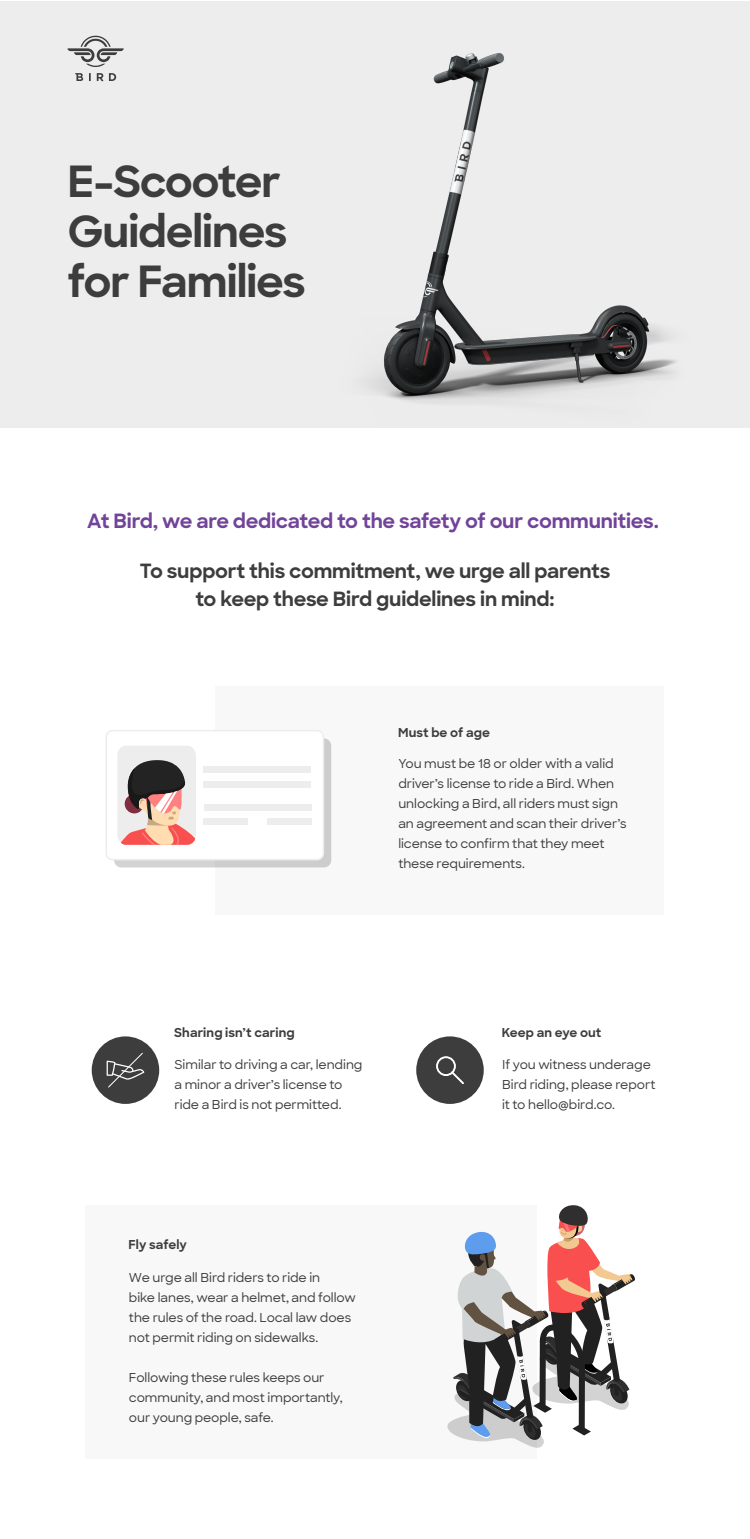
<style>
.page{position:relative;width:750px;height:1539px;background:#fff}
.page>*{position:absolute;margin:0;border:0;box-sizing:border-box;transform-origin:0 0}
.t1{font:700 43.75px/50px "Sharp Sans";letter-spacing:-.03em;color:#3d3d3d}
.t2{font:700 20px/27.5px "Sharp Sans";letter-spacing:-.01em;color:#3d3d3d;text-align:center}
.t3{font:700 20px "Sharp Sans";letter-spacing:-.015em;color:#714399}
.t4{font:500 12.5px/20px "Sharp Sans";letter-spacing:-.005em;color:#3d3d3d}
.t5{font:700 12.5px "Sharp Sans";letter-spacing:.005em;color:#3d3d3d}
</style>
<div class="page">
<div style="left:215px;top:686px;width:449px;height:228px;background:#f8f8f8"></div>
<div style="left:85px;top:1205px;width:451px;height:253px;background:#f8f8f8"></div>
<div style="left:416px;top:1036px;width:68px;height:68px;background:#3d3d3d;border-radius:50%"></div>
<svg style="left:436px;top:1056px;width:28px;height:28px"></svg>
<div style="left:92px;top:1036px;width:67px;height:68px;background:#3d3d3d;border-radius:50%"></div>
<svg style="left:107px;top:1052px;width:37px;height:36px"></svg>
<div style="left:114px;top:738px;width:217px;height:129px;background:linear-gradient(to right,#d8d8d8,#d0cfcf);border-radius:7px"></div>
<div style="left:106px;top:731px;width:217px;height:129px;background:#fff;border-radius:7px"></div>
<div style="left:105px;top:730px;width:219px;height:130px;border:2px solid #ededed;border-radius:6px"></div>
<div style="left:204px;top:766px;width:107px;height:7px;background:#ededed"></div>
<div style="left:204px;top:781px;width:107px;height:6px;background:#ededed"></div>
<div style="left:204px;top:804px;width:107px;height:7px;background:#ededed"></div>
<div style="left:204px;top:818px;width:44px;height:7px;background:#ededed"></div>
<div style="left:267px;top:818px;width:44px;height:7px;background:#ededed"></div>
<svg style="left:117px;top:746px;width:79px;height:99px;background:#bfa49f"></svg>
<svg style="left:447px;top:1205px;width:188px;height:243px"></svg>
<div style="left:0;top:1px;width:750px;height:427px;background:#ededed"></div>
<img style="left:366px;top:53px;width:311px;height:350px">
<svg style="left:67px;top:36px;width:57px;height:31px"></svg>
<svg style="left:75px;top:73px;width:41px;height:8px"></svg>
<h1 class="t1" style="left:67px;top:155px;width:240px">E-Scooter<br>Guidelines for Families</h1>
<h2 class="t3" style="left:87px;top:506px;width:573px">At Bird, we are dedicated to the safety of our communities.</h2>
<h2 class="t2" style="left:140px;top:557px;width:472px">To support this commitment, we urge all parents to keep these Bird guidelines in mind:</h2>
<p class="t5" style="left:398px;top:723px;width:93px">Must be of age</p>
<p class="t4" style="left:398px;top:753px;width:230px">You must be 18 or older with a valid driver’s license to ride a Bird. When unlocking a Bird, all riders must sign an agreement and scan their driver’s license to confirm that they meet these requirements.</p>
<p class="t5" style="left:174px;top:1023px;width:122px">Sharing isn’t caring</p>
<p class="t4" style="left:175px;top:1053px;width:189px">Similar to driving a car, lending a minor a driver’s license to ride a Bird is not permitted.</p>
<p class="t5" style="left:129px;top:1235px;width:60px">Fly safely</p>
<p class="t4" style="left:129px;top:1266px;width:229px">We urge all Bird riders to ride in<br>bike lanes, wear a helmet, and follow the rules of the road. Local law does not permit riding on sidewalks.</p>
<p class="t4" style="left:129px;top:1366px;width:215px">Following these rules keeps our community, and most importantly, our young people, safe.</p>
<p class="t5" style="left:502px;top:1023px;width:101px">Keep an eye out</p>
<p class="t4" style="left:502px;top:1053px;width:155px">If you witness underage<br>Bird riding, please report it to hello@bird.co.</p>
</div>
